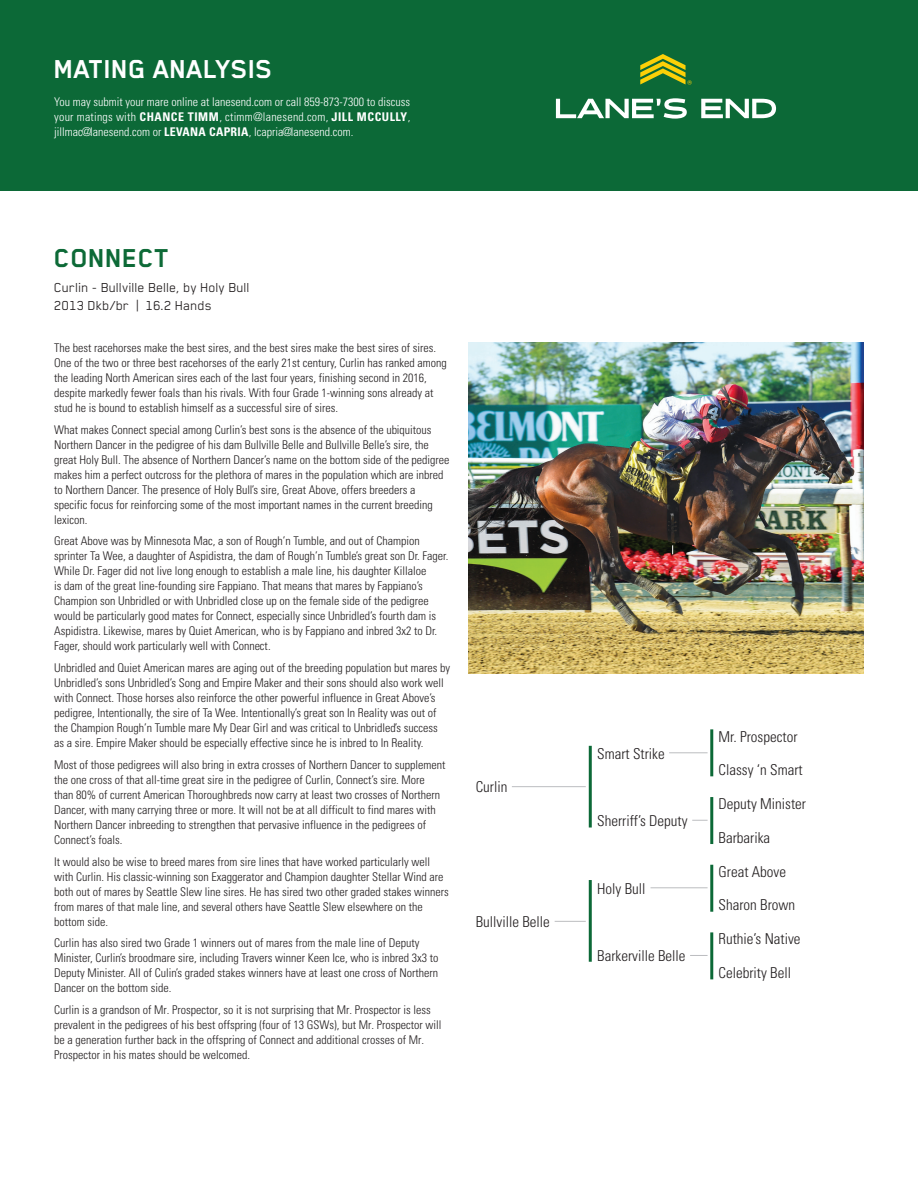
<style>
.page{position:relative;width:918px;height:1188px;background:#fff}
.page>*{position:absolute;margin:0;border:0;box-sizing:border-box;transform-origin:0 0}
.t1{font:700 30px "Blender";color:#fff}
.t2{font:700 30px "Blender";color:#0d6a37}
.t3{font:300 condensed 15px "Univers";color:#231f20}
.t4{font:15px/18px "Blender";color:#231f20}
.t5{font:300 condensed 12px/15px "Univers";color:#231f20}
.t6{font:300 condensed 12px/15px "Univers";color:#fff;text-align:justify}
.s1{font-weight:700}
</style>
<div class="page">
<div style="left:0;top:0;width:918px;height:191px;background:#0c6937"></div>
<svg style="left:556px;top:98px;width:131px;height:21px"></svg>
<svg style="left:701px;top:99px;width:75px;height:19px"></svg>
<svg style="left:640px;top:54px;width:52px;height:31px"></svg>
<img style="left:468px;top:342px;width:396px;height:331px">
<hr style="left:669px;top:752px;width:39px;height:1px;background:#bcbdc0">
<hr style="left:651px;top:887px;width:57px;height:1px;background:#bcbdc0">
<svg style="left:692px;top:820px;width:16px;height:1px"></svg>
<svg style="left:690px;top:955px;width:18px;height:1px"></svg>
<hr style="left:512px;top:786px;width:74px;height:1px;background:#bcbdc0">
<hr style="left:555px;top:921px;width:31px;height:1px;background:#bcbdc0">
<hr style="left:589px;top:746px;width:3px;height:82px;background:#0c6937">
<hr style="left:589px;top:880px;width:3px;height:82px;background:#0c6937">
<hr style="left:710px;top:729px;width:3px;height:47px;background:#0c6937">
<hr style="left:710px;top:797px;width:3px;height:47px;background:#0c6937">
<hr style="left:710px;top:865px;width:3px;height:47px;background:#0c6937">
<hr style="left:710px;top:932px;width:3px;height:47px;background:#0c6937">
<h1 class="t1" style="left:54px;top:53px;width:220px">MATING ANALYSIS</h1>
<p class="t6" style="left:54px;top:95px;width:358px">You may submit your mare online at lanesend.com or call 859-873-7300 to discuss your matings with <span class="s1">CHANCE TIMM</span>, ctimm@lanesend.com, <span class="s1">JILL MCCULLY</span>, jillmac@lanesend.com or <span class="s1">LEVANA CAPRIA</span>, lcapria@lanesend.com.</p>
<h1 class="t2" style="left:54px;top:242px;width:117px">CONNECT</h1>
<p class="t4" style="left:54px;top:278px;width:197px">Curlin - Bullville Belle, by Holy Bull<br>2013 Dkb/br | 16.2 Hands</p>
<p class="t5" style="left:54px;top:340px;width:394px">The best racehorses make the best sires, and the best sires make the best sires of sires.<br>One of the two or three best racehorses of the early 21st century, Curlin has ranked among the leading North American sires each of the last four years, finishing second in 2016, despite markedly fewer foals than his rivals. With four Grade 1-winning sons already at stud he is bound to establish himself as a successful sire of sires.</p>
<p class="t5" style="left:54px;top:422px;width:397px">What makes Connect special among Curlin’s best sons is the absence of the ubiquitous Northern Dancer in the pedigree of his dam Bullville Belle and Bullville Belle’s sire, the great Holy Bull. The absence of Northern Dancer’s name on the bottom side of the pedigree makes him a perfect outcross for the plethora of mares in the population which are inbred to Northern Dancer. The presence of Holy Bull’s sire, Great Above, offers breeders a specific focus for reinforcing some of the most important names in the current breeding lexicon.</p>
<p class="t5" style="left:54px;top:534px;width:396px">Great Above was by Minnesota Mac, a son of Rough’n Tumble, and out of Champion sprinter Ta Wee, a daughter of Aspidistra, the dam of Rough’n Tumble’s great son Dr. Fager.<br>While Dr. Fager did not live long enough to establish a male line, his daughter Killaloe<br>is dam of the great line-founding sire Fappiano. That means that mares by Fappiano’s Champion son Unbridled or with Unbridled close up on the female side of the pedigree would be particularly good mates for Connect, especially since Unbridled’s fourth dam is Aspidistra. Likewise, mares by Quiet American, who is by Fappiano and inbred 3x2 to Dr.<br>Fager, should work particularly well with Connect.</p>
<p class="t5" style="left:54px;top:660px;width:397px">Unbridled and Quiet American mares are aging out of the breeding population but mares by Unbridled’s sons Unbridled’s Song and Empire Maker and their sons should also work well with Connect. Those horses also reinforce the other powerful influence in Great Above’s pedigree, Intentionally, the sire of Ta Wee. Intentionally’s great son In Reality was out of the Champion Rough’n Tumble mare My Dear Girl and was critical to Unbridled’s success as a sire. Empire Maker should be especially effective since he is inbred to In Reality.</p>
<p class="t5" style="left:54px;top:757px;width:393px">Most of those pedigrees will also bring in extra crosses of Northern Dancer to supplement the one cross of that all-time great sire in the pedigree of Curlin, Connect’s sire. More than 80% of current American Thoroughbreds now carry at least two crosses of Northern Dancer, with many carrying three or more. It will not be at all difficult to find mares with Northern Dancer inbreeding to strengthen that pervasive influence in the pedigrees of Connect’s foals.</p>
<p class="t5" style="left:54px;top:854px;width:396px">It would also be wise to breed mares from sire lines that have worked particularly well with Curlin. His classic-winning son Exaggerator and Champion daughter Stellar Wind are both out of mares by Seattle Slew line sires. He has sired two other graded stakes winners from mares of that male line, and several others have Seattle Slew elsewhere on the bottom side.</p>
<p class="t5" style="left:54px;top:936px;width:386px">Curlin has also sired two Grade 1 winners out of mares from the male line of Deputy Minister, Curlin’s broodmare sire, including Travers winner Keen Ice, who is inbred 3x3 to Deputy Minister. All of Culin’s graded stakes winners have at least one cross of Northern Dancer on the bottom side.</p>
<p class="t5" style="left:54px;top:1002px;width:389px">Curlin is a grandson of Mr. Prospector, so it is not surprising that Mr. Prospector is less prevalent in the pedigrees of his best offspring (four of 13 GSWs), but Mr. Prospector will be a generation further back in the offspring of Connect and additional crosses of Mr.<br>Prospector in his mates should be welcomed.</p>
<p class="t3" style="left:476px;top:778px;width:33px">Curlin</p>
<p class="t3" style="left:476px;top:913px;width:76px">Bullville Belle</p>
<p class="t3" style="left:597px;top:744px;width:69px">Smart Strike</p>
<p class="t3" style="left:597px;top:812px;width:92px">Sherriff’s Deputy</p>
<p class="t3" style="left:597px;top:879px;width:50px">Holy Bull</p>
<p class="t3" style="left:597px;top:947px;width:90px">Barkerville Belle</p>
<p class="t3" style="left:719px;top:727px;width:80px">Mr. Prospector</p>
<p class="t3" style="left:719px;top:761px;width:86px">Classy ‘n Smart</p>
<p class="t3" style="left:719px;top:795px;width:89px">Deputy Minister</p>
<p class="t3" style="left:719px;top:829px;width:53px">Barbarika</p>
<p class="t3" style="left:719px;top:862px;width:69px">Great Above</p>
<p class="t3" style="left:719px;top:896px;width:78px">Sharon Brown</p>
<p class="t3" style="left:719px;top:930px;width:83px">Ruthie’s Native</p>
<p class="t3" style="left:719px;top:964px;width:74px">Celebrity Bell</p>
</div>
